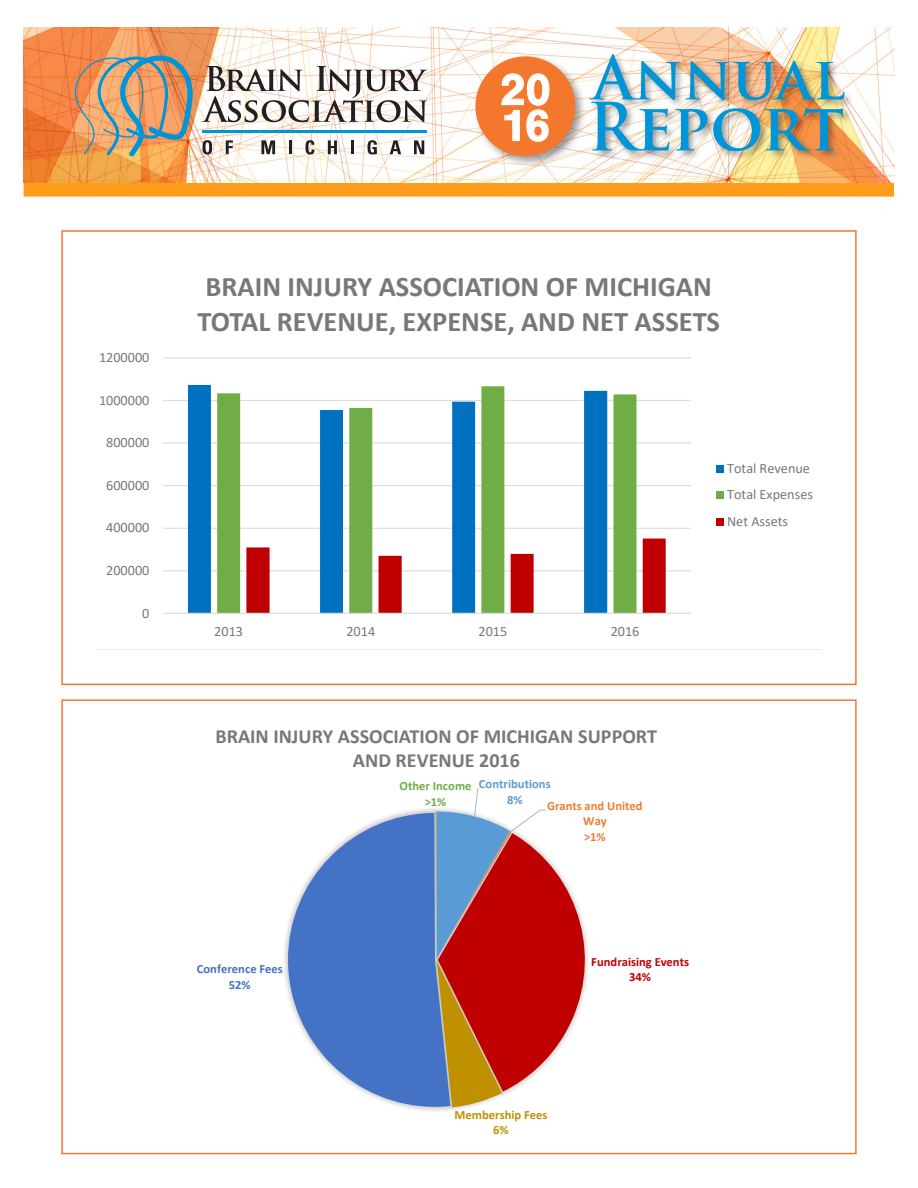
<style>
.page{position:relative;width:918px;height:1188px;background:#fff}
.page>*{position:absolute;margin:0;border:0;box-sizing:border-box;transform-origin:0 0}
.t1{font:700 64.5px "Trajan Pro";letter-spacing:-.02em;color:#0095d9}
.t2{font:700 58.5px "Trajan Pro";color:#0095d9}
.t3{font:700 45.75px "Nimbus San";color:#fff}
.t4{font:700 28.5px/34.8px "Calibri";color:#76787b}
.t5{font:700 20.1px/24.6px "Calibri";color:#76787b;text-align:center}
.t6{font:14.25px/26.7px "Calibri";color:#76787b}
.t7{font:700 12.6px/15.5px "Calibri";color:#ed7d31;text-align:center}
.t8{font:700 12.6px/15.5px "Calibri";color:#c00000;text-align:center}
.t9{font:700 12.6px/15.5px "Calibri";color:#4472c4;text-align:center}
.t10{font:700 12.6px/15.5px "Calibri";color:#bf9000;text-align:center}
.t11{font:700 12.6px/15.5px "Calibri";color:#5b9bd5;text-align:center}
.t12{font:700 12.6px/15.5px "Calibri";color:#70ad47;text-align:center}
</style>
<div class="page">
<div style="left:24px;top:176px;width:870px;height:21px;background:#ff9d1b"></div>
<img style="left:24px;top:28px;width:870px;height:155px">
<svg style="left:75px;top:55px;width:118px;height:101px;background:#c49c78"></svg>
<hr style="left:202px;top:131px;width:225px;height:2px;background:#0095d9">
<svg style="left:202px;top:66px;width:225px;height:56px"></svg>
<svg style="left:203px;top:140px;width:9px;height:14px"></svg>
<svg style="left:226px;top:140px;width:7px;height:14px"></svg>
<svg style="left:261px;top:140px;width:14px;height:14px"></svg>
<hr style="left:289px;top:140px;width:3px;height:14px;background:#231f20">
<svg style="left:306px;top:140px;width:8px;height:14px"></svg>
<svg style="left:328px;top:140px;width:9px;height:14px"></svg>
<hr style="left:351px;top:140px;width:3px;height:14px;background:#231f20">
<svg style="left:368px;top:140px;width:9px;height:14px"></svg>
<svg style="left:390px;top:140px;width:11px;height:14px"></svg>
<svg style="left:414px;top:140px;width:10px;height:14px"></svg>
<div style="left:472px;top:53px;width:115px;height:115px;background:#231f20;opacity:.45"></div>
<div style="left:475px;top:56px;width:100px;height:100px;background:#f3772d;border-radius:50%"></div>
<svg style="left:501px;top:73px;width:49px;height:69px"></svg>
<div style="left:587px;top:52px;width:267px;height:109px;background:#231f20;opacity:.45"></div>
<div style="left:61px;top:230px;width:796px;height:455px;border:2px solid #f3772d"></div>
<div style="left:61px;top:699px;width:796px;height:455px;border:2px solid #f3772d"></div>
<svg style="left:96px;top:357px;width:726px;height:293px"></svg>
<svg style="left:284px;top:788px;width:304px;height:323px"></svg>
<p class="t3" style="left:500px;top:64px;width:53px">20</p>
<p class="t3" style="left:501px;top:100px;width:51px">16</p>
<p class="t2" style="left:593px;top:42px;width:254px">Annual</p>
<p class="t1" style="left:587px;top:87px;width:259px">Report</p>
<p class="t6" style="left:99px;top:344px;width:52px">1200000</p>
<p class="t6" style="left:99px;top:386px;width:52px">1000000</p>
<p class="t6" style="left:106px;top:429px;width:45px">800000</p>
<p class="t6" style="left:106px;top:471px;width:45px">600000</p>
<p class="t6" style="left:106px;top:514px;width:45px">400000</p>
<p class="t6" style="left:106px;top:557px;width:45px">200000</p>
<p class="t6" style="left:142px;top:599px;width:9px">0</p>
<p class="t4" style="left:197px;top:269px;width:524px">BRAIN INJURY ASSOCIATION OF MICHIGAN<br>TOTAL REVENUE, EXPENSE, AND NET ASSETS</p>
<p class="t6" style="left:214px;top:618px;width:30px">2013</p>
<p class="t6" style="left:346px;top:618px;width:30px">2014</p>
<p class="t6" style="left:479px;top:618px;width:30px">2015</p>
<p class="t6" style="left:611px;top:618px;width:30px">2016</p>
<p class="t5" style="left:215px;top:723px;width:443px">BRAIN INJURY ASSOCIATION OF MICHIGAN SUPPORT<br>AND REVENUE 2016</p>
<p class="t12" style="left:400px;top:778px;width:73px">Other Income &gt;1%</p>
<p class="t11" style="left:479px;top:776px;width:73px">Contributions<br>8%</p>
<p class="t7" style="left:547px;top:798px;width:97px">Grants and United<br>Way<br>&gt;1%</p>
<p class="t6" style="left:727px;top:454px;width:87px">Total Revenue<br>Total Expenses<br>Net Assets</p>
<p class="t9" style="left:197px;top:961px;width:87px">Conference Fees<br>52%</p>
<p class="t8" style="left:591px;top:954px;width:99px">Fundraising Events<br>34%</p>
<p class="t10" style="left:454px;top:1107px;width:95px">Membership Fees<br>6%</p>
</div>
